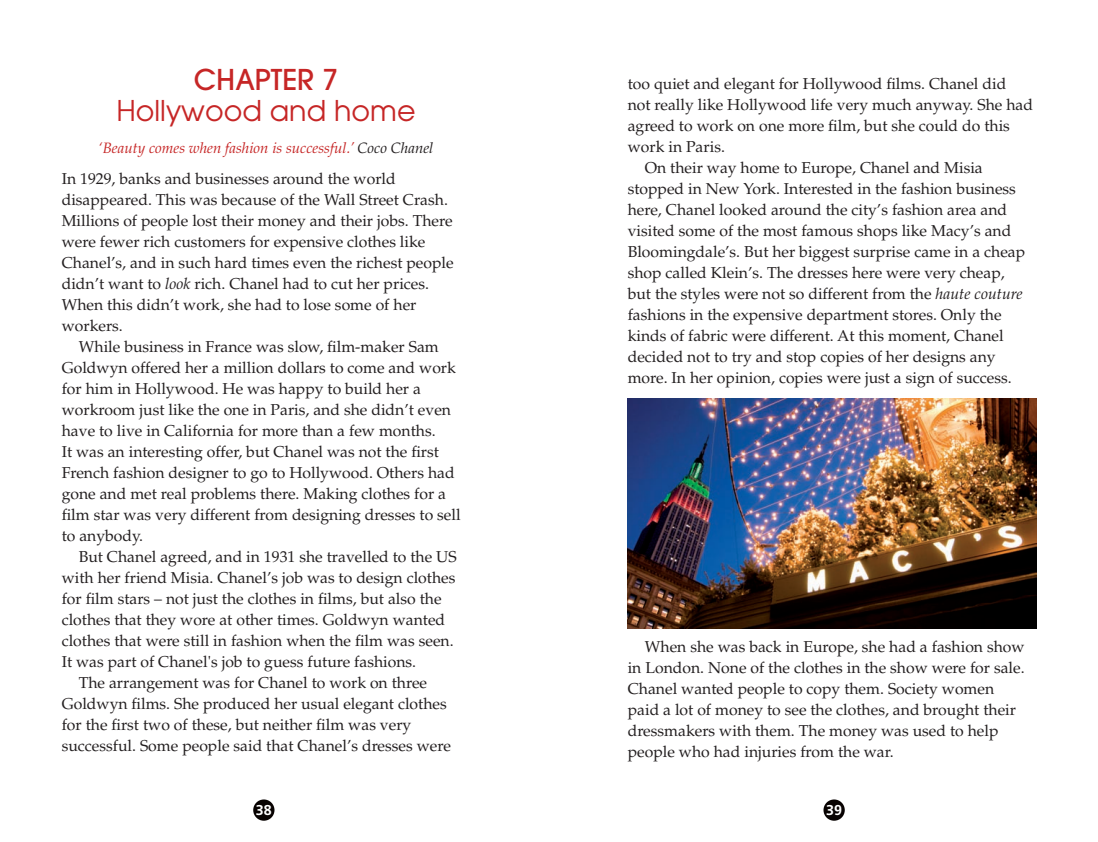
<style>
.page{position:relative;width:1098px;height:842px;background:#fff}
.page>*{position:absolute;margin:0;border:0;box-sizing:border-box;transform-origin:0 0}
.t1{font:28.5px "Avant Garde";color:#c62626}
.t2{font:500 28.5px "Avant Garde";color:#c62626}
.t3{font:15.75px/21px "Palatino";color:#231f20}
.t4{font:italic 15px "Palatino";color:#c62626}
.t5{font:700 14.25px "Frutiger";color:#fff}
.s1{color:#231f20}
.s2{font-style:italic}
</style>
<div class="page">
<div style="left:253px;top:799px;width:21px;height:22px;background:#080302;border-radius:50%"></div>
<div style="left:823px;top:799px;width:21px;height:22px;background:#080302;border-radius:50%"></div>
<img style="left:627px;top:399px;width:409px;height:230px">
<h1 class="t2" style="left:194px;top:62px;width:145px">CHAPTER 7</h1>
<h1 class="t1" style="left:116px;top:93px;width:300px">Hollywood and home</h1>
<p class="t4" style="left:99px;top:139px;width:336px">‘Beauty comes when fashion is successful.’ <span class="s1">Coco Chanel</span></p>
<p class="t3" style="left:62px;top:168px;width:393px">In 1929, banks and businesses around the world disappeared. This was because of the Wall Street Crash.<br>Millions of people lost their money and their jobs. There were fewer rich customers for expensive clothes like Chanel’s, and in such hard times even the richest people didn’t want to <span class="s2">look</span> rich. Chanel had to cut her prices.<br>When this didn’t work, she had to lose some of her workers.</p>
<p class="t3" style="left:62px;top:336px;width:400px;text-indent:17px">While business in France was slow, film-maker Sam Goldwyn offered her a million dollars to come and work for him in Hollywood. He was happy to build her a workroom just like the one in Paris, and she didn’t even have to live in California for more than a few months.<br>It was an interesting offer, but Chanel was not the first French fashion designer to go to Hollywood. Others had gone and met real problems there. Making clothes for a film star was very different from designing dresses to sell to anybody.</p>
<p class="t3" style="left:79px;top:546px;width:379px">But Chanel agreed, and in 1931 she travelled to the US</p>
<p class="t3" style="left:62px;top:567px;width:395px">with her friend Misia. Chanel’s job was to design clothes</p>
<p class="t3" style="left:62px;top:588px;width:381px">for film stars – not just the clothes in films, but also the</p>
<p class="t3" style="left:62px;top:609px;width:385px">clothes that they wore at other times. Goldwyn wanted</p>
<p class="t3" style="left:62px;top:630px;width:393px">clothes that were still in fashion when the film was seen.</p>
<p class="t3" style="left:62px;top:651px;width:356px">It was part of Chanel's job to guess future fashions.</p>
<p class="t3" style="left:79px;top:672px;width:350px">The arrangement was for Chanel to work on three</p>
<p class="t3" style="left:62px;top:693px;width:386px">Goldwyn films. She produced her usual elegant clothes</p>
<p class="t3" style="left:62px;top:714px;width:351px">for the first two of these, but neither film was very</p>
<p class="t3" style="left:62px;top:735px;width:390px">successful. Some people said that Chanel’s dresses were</p>
<p class="t5" style="left:256px;top:801px;width:17px">38</p>
<p class="t3" style="left:627px;top:73px;width:380px">too quiet and elegant for Hollywood films. Chanel did</p>
<p class="t3" style="left:627px;top:94px;width:407px">not really like Hollywood life very much anyway. She had</p>
<p class="t3" style="left:627px;top:115px;width:383px">agreed to work on one more film, but she could do this</p>
<p class="t3" style="left:627px;top:136px;width:99px">work in Paris.</p>
<p class="t3" style="left:644px;top:157px;width:339px">On their way home to Europe, Chanel and Misia</p>
<p class="t3" style="left:627px;top:178px;width:389px">stopped in New York. Interested in the fashion business</p>
<p class="t3" style="left:627px;top:199px;width:381px">here, Chanel looked around the city’s fashion area and</p>
<p class="t3" style="left:627px;top:220px;width:385px">visited some of the most famous shops like Macy’s and</p>
<p class="t3" style="left:627px;top:241px;width:399px">Bloomingdale’s. But her biggest surprise came in a cheap</p>
<p class="t3" style="left:627px;top:262px;width:378px">shop called Klein’s. The dresses here were very cheap,</p>
<p class="t3" style="left:627px;top:283px;width:396px">but the styles were not so different from the <span class="s2">haute couture</span></p>
<p class="t3" style="left:627px;top:304px;width:375px">fashions in the expensive department stores. Only the</p>
<p class="t3" style="left:627px;top:325px;width:377px">kinds of fabric were different. At this moment, Chanel</p>
<p class="t3" style="left:627px;top:346px;width:369px">decided not to try and stop copies of her designs any</p>
<p class="t3" style="left:627px;top:367px;width:385px">more. In her opinion, copies were just a sign of success.</p>
<p class="t3" style="left:627px;top:636px;width:398px;text-indent:17px">When she was back in Europe, she had a fashion show in London. None of the clothes in the show were for sale.<br>Chanel wanted people to copy them. Society women paid a lot of money to see the clothes, and brought their dressmakers with them. The money was used to help people who had injuries from the war.</p>
<p class="t5" style="left:825px;top:801px;width:17px">39</p>
</div>
